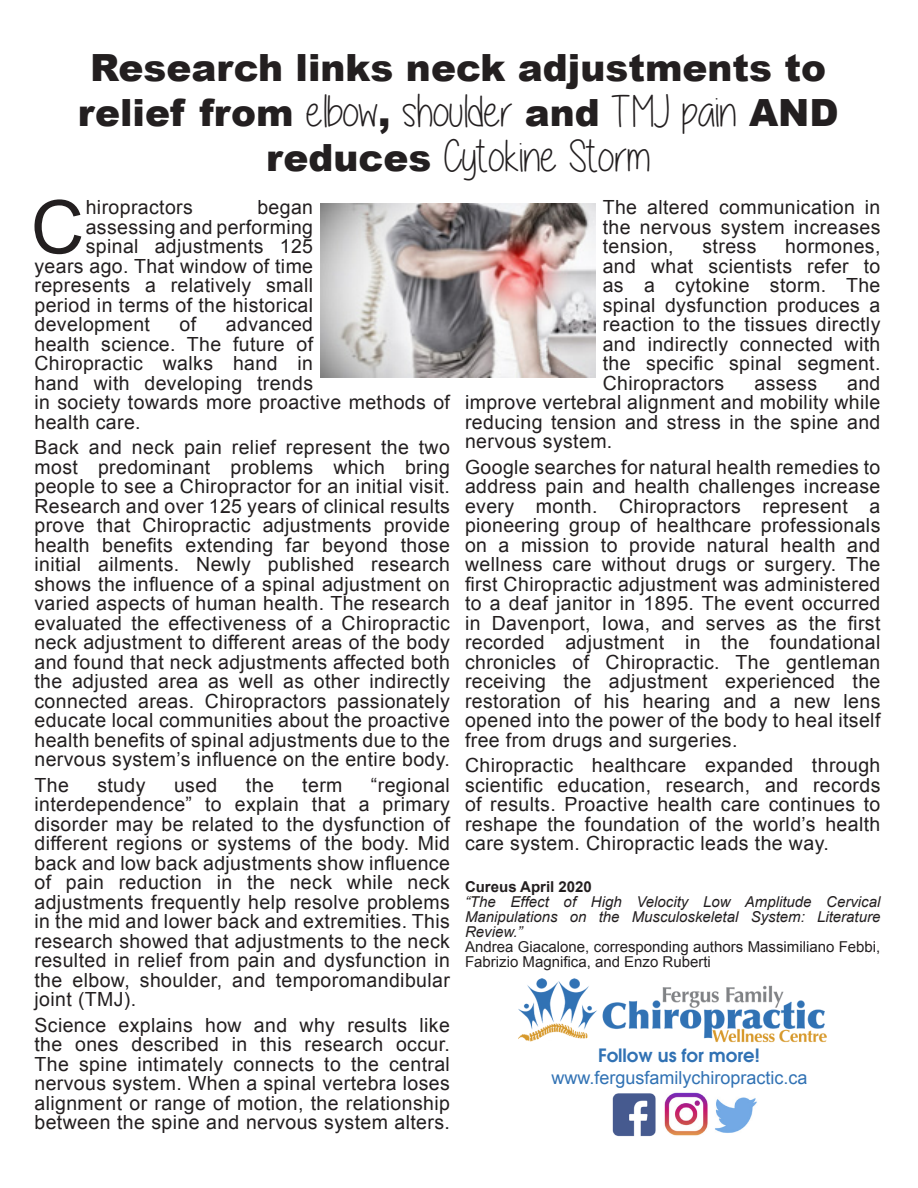
<style>
.page{position:relative;width:918px;height:1188px;background:#fff}
.page>*{position:absolute;margin:0;border:0;box-sizing:border-box;transform-origin:0 0}
.t1{font:73.95px "Arial";color:#231f20}
.t2{font:45px/45px "A little sunshine";color:#231f20;text-align:center}
.t3{font:900 37.5px "Arial";color:#231f20}
.t4{font:19.5px/19.5px "Arial";letter-spacing:.02em;color:#231f20;text-align:justify}
.t5{font:18px "Arial";color:#3172b4}
.t6{font:700 18px "Avalon";color:#3172b4}
.t7{font:italic 15px/15px "Arial";color:#231f20;text-align:justify}
.t8{font:15px/15px "Arial";color:#231f20}
.t9{font:700 15px "Arial";color:#231f20}
.s1{font-family:"Arial";font-weight:900;font-size:37.5px}
</style>
<div class="page">
<img style="left:518px;top:978px;width:309px;height:65px">
<img style="left:664px;top:1092px;width:44px;height:44px">
<img style="left:612px;top:1093px;width:44px;height:43px">
<img style="left:715px;top:1097px;width:42px;height:36px">
<img style="left:321px;top:204px;width:274px;height:174px">
<p class="t3" style="left:90px;top:40px;width:737px">Research links neck adjustments to</p>
<p class="t2" style="left:78px;top:89px;width:762px"><span class="s1">relief from</span> elbow<span class="s1">,</span> shoulder <span class="s1">and</span> TMJ pain <span class="s1">AND reduces</span> Cytokine Storm</p>
<p class="t1" style="left:31px;top:179px;width:55px">C</p>
<p class="t4" style="left:86px;top:198px;width:109px">hiropractors</p>
<p class="t4" style="left:257px;top:198px;width:57px">began</p>
<p class="t4" style="left:86px;top:217px;width:229px">assessing and performing</p>
<p class="t4" style="left:86px;top:237px;width:229px">spinal adjustments 125</p>
<p class="t4" style="left:34px;top:256px;width:280px">years ago. That window of time</p>
<p class="t4" style="left:34px;top:276px;width:280px">represents a relatively small</p>
<p class="t4" style="left:34px;top:295px;width:280px">period in terms of the historical</p>
<p class="t4" style="left:34px;top:315px;width:117px">development</p>
<p class="t4" style="left:180px;top:315px;width:18px">of</p>
<p class="t4" style="left:34px;top:315px;width:417px;text-align:left;text-indent:191px">advanced<br>health science. The future of<br>Chiropractic walks hand in<br>hand with developing trends<br>in society towards more proactive methods of health care.</p>
<p class="t4" style="left:34px;top:438px;width:417px">Back and neck pain relief represent the two most predominant problems which bring people to see a Chiropractor for an initial visit.<br>Research and over 125 years of clinical results prove that Chiropractic adjustments provide health benefits extending far beyond those initial ailments. Newly published research shows the influence of a spinal adjustment on varied aspects of human health. The research evaluated the effectiveness of a Chiropractic neck adjustment to different areas of the body and found that neck adjustments affected both the adjusted area as well as other indirectly connected areas. Chiropractors passionately educate local communities about the proactive health benefits of spinal adjustments due to the nervous system’s influence on the entire body.</p>
<p class="t4" style="left:34px;top:775px;width:36px">The</p>
<p class="t4" style="left:97px;top:775px;width:50px">study</p>
<p class="t4" style="left:174px;top:775px;width:45px">used</p>
<p class="t4" style="left:246px;top:775px;width:29px">the</p>
<p class="t4" style="left:302px;top:775px;width:42px">term</p>
<p class="t4" style="left:34px;top:775px;width:417px;text-indent:336px">“regional interdependence” to explain that a primary disorder may be related to the dysfunction of different regions or systems of the body. Mid back and low back adjustments show influence of pain reduction in the neck while neck adjustments frequently help resolve problems in the mid and lower back and extremities. This research showed that adjustments to the neck resulted in relief from pain and dysfunction in the elbow, shoulder, and temporomandibular joint (TMJ).</p>
<p class="t4" style="left:34px;top:1015px;width:417px">Science explains how and why results like the ones described in this research occur.<br>The spine intimately connects to the central nervous system. When a spinal vertebra loses alignment or range of motion, the relationship between the spine and nervous system alters.</p>
<p class="t4" style="left:603px;top:198px;width:279px">The altered communication in the nervous system increases tension,</p>
<p class="t4" style="left:603px;top:237px;width:279px;text-indent:183px">hormones, and what scientists refer to as a cytokine storm. The spinal dysfunction produces a reaction to the tissues directly and indirectly connected with the specific spinal segment.<br>Chiropractors</p>
<p class="t4" style="left:703px;top:237px;width:55px">stress</p>
<p class="t4" style="left:465px;top:373px;width:417px;text-indent:382px">and improve vertebral alignment and mobility while reducing tension and stress in the spine and nervous system.</p>
<p class="t4" style="left:465px;top:457px;width:417px">Google searches for natural health remedies to address pain and health challenges increase every month. Chiropractors represent a pioneering group of healthcare professionals on a mission to provide natural health and wellness care without drugs or surgery. The first Chiropractic adjustment was administered to a deaf janitor in 1895. The event occurred in Davenport, Iowa, and serves as the first recorded adjustment in the foundational chronicles of Chiropractic. The gentleman receiving the adjustment experienced the restoration of his hearing and a new lens opened into the power of the body to heal itself free from drugs and surgeries.</p>
<p class="t4" style="left:465px;top:756px;width:417px">Chiropractic healthcare expanded through scientific education, research, and records of results. Proactive health care continues to reshape the foundation of the world’s health care system. Chiropractic leads the way.</p>
<p class="t9" style="left:465px;top:877px;width:128px">Cureus April 2020</p>
<p class="t7" style="left:465px;top:895px;width:417px">“The Effect of High Velocity Low Amplitude Cervical Manipulations on the Musculoskeletal System: Literature Review.”</p>
<p class="t8" style="left:465px;top:940px;width:417px">Andrea Giacalone, corresponding authors Massimiliano Febbi,<br>Fabrizio Magnifica, and Enzo Ruberti</p>
<p class="t4" style="left:754px;top:373px;width:64px">assess</p>
<p class="t6" style="left:598px;top:1044px;width:163px">Follow us for more!</p>
<p class="t5" style="left:551px;top:1066px;width:258px">www.fergusfamilychiropractic.ca</p>
</div>
